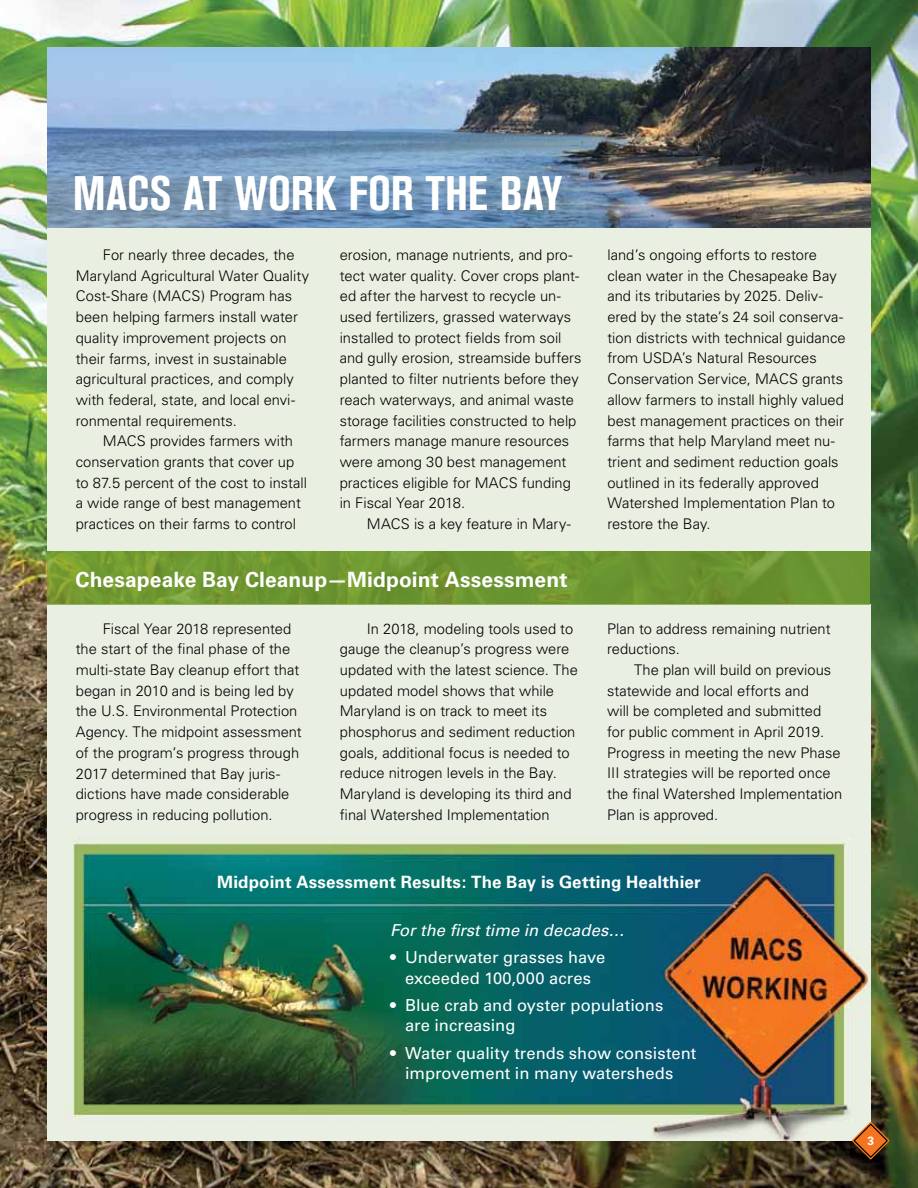
<style>
.page{position:relative;width:918px;height:1188px;background:#fff}
.page>*{position:absolute;margin:0;border:0;box-sizing:border-box;transform-origin:0 0}
.t1{font:700 condensed 48px "Akzidenz Grotesk BE";color:#fff}
.t2{font:700 21px "Univers";letter-spacing:.005em;color:#fff}
.t3{font:700 16.95px "Univers";letter-spacing:.01em;color:#fff}
.t4{font:16.5px/20.7px "Univers";letter-spacing:.005em;color:#fff;text-align:center}
.t5{font:italic 16.5px "Univers";letter-spacing:.005em;color:#fff}
.t6{font:300 14.7px/20.7px "Univers";color:#000}
.t7{font:700 12px "Univers";color:#fff}
</style>
<div class="page">
<img style="left:0;top:0;width:918px;height:1188px">
<img style="left:48px;top:605px;width:822px;height:535px">
<div style="left:48px;top:228px;width:822px;height:323px;background:#eaf0e1"></div>
<img style="left:47px;top:47px;width:824px;height:181px">
<svg style="left:48px;top:551px;width:822px;height:54px;fill:#6c9630"></svg>
<div style="left:82px;top:178px;width:498px;height:46px;background:#000;opacity:.12"></div>
<svg style="left:852px;top:1122px;width:37px;height:37px"></svg>
<div style="left:852px;top:1122px;width:38px;height:38px;border:1px solid #f47521;border-radius:18px"></div>
<div style="left:854px;top:1124px;width:34px;height:34px;border:1px solid #000;border-radius:16px"></div>
<h1 class="t1" style="left:73px;top:166px;width:491px">MACS AT WORK FOR THE BAY</h1>
<p class="t6" style="left:76px;top:245px;width:235px;text-indent:27px">For nearly three decades, the Maryland Agricultural Water Quality Cost-Share (MACS) Program has been helping farmers install water quality improvement projects on their farms, invest in sustainable agricultural practices, and comply with federal, state, and local envi&shy;ronmental requirements.</p>
<p class="t6" style="left:76px;top:431px;width:233px;text-indent:27px">MACS provides farmers with conservation grants that cover up to 87.5 percent of the cost to install a wide range of best management practices on their farms to control</p>
<p class="t6" style="left:340px;top:244px;width:243px">erosion, manage nutrients, and pro&shy;tect water quality. Cover crops plant&shy;ed after the harvest to recycle un&shy;used fertilizers, grassed waterways installed to protect fields from soil and gully erosion, streamside buffers planted to filter nutrients before they reach waterways, and animal waste storage facilities constructed to help farmers manage manure resources were among 30 best management practices eligible for MACS funding in Fiscal Year 2018.</p>
<p class="t6" style="left:367px;top:514px;width:206px">MACS is a key feature in Mary-</p>
<h2 class="t2" style="left:76px;top:567px;width:493px">Chesapeake Bay Cleanup—Midpoint Assessment</h2>
<p class="t6" style="left:607px;top:244px;width:240px">land’s ongoing efforts to restore clean water in the Chesapeake Bay and its tributaries by 2025. Deliv&shy;ered by the state’s 24 soil conserva&shy;tion districts with technical guidance from USDA’s Natural Resources Conservation Service, MACS grants allow farmers to install highly valued best management practices on their farms that help Maryland meet nu&shy;trient and sediment reduction goals outlined in its federally approved Watershed Implementation Plan to restore the Bay.</p>
<p class="t6" style="left:76px;top:618px;width:228px;text-indent:27px">Fiscal Year 2018 represented the start of the final phase of the multi-state Bay cleanup effort that began in 2010 and is being led by the U.S. Environmental Protection Agency. The midpoint assessment of the program’s progress through 2017 determined that Bay juris&shy;dictions have made considerable progress in reducing pollution.</p>
<p class="t6" style="left:340px;top:618px;width:240px;text-indent:27px">In 2018, modeling tools used to gauge the cleanup’s progress were updated with the latest science. The updated model shows that while Maryland is on track to meet its phosphorus and sediment reduction goals, additional focus is needed to reduce nitrogen levels in the Bay.<br>Maryland is developing its third and final Watershed Implementation</p>
<p class="t6" style="left:607px;top:618px;width:225px">Plan to address remaining nutrient reductions.</p>
<p class="t6" style="left:607px;top:659px;width:237px;text-indent:27px">The plan will build on previous statewide and local efforts and<br>will be completed and submitted for public comment in April 2019.<br>Progress in meeting the new Phase<br>III strategies will be reported once the final Watershed Implementation<br>Plan is approved.</p>
<p class="t3" style="left:217px;top:872px;width:485px">Midpoint Assessment Results: The Bay is Getting Healthier</p>
<p class="t5" style="left:390px;top:920px;width:236px">For the first time in decades…</p>
<p class="t4" style="left:390px;top:947px;width:217px">• Underwater grasses have exceeded 100,000 acres</p>
<p class="t4" style="left:405px;top:995px;width:260px;text-align:left;text-indent:-15px">• Blue crab and oyster populations are increasing</p>
<p class="t4" style="left:390px;top:1043px;width:308px">• Water quality trends show consistent improvement in many watersheds</p>
<p class="t7" style="left:867px;top:1134px;width:8px">3</p>
</div>
